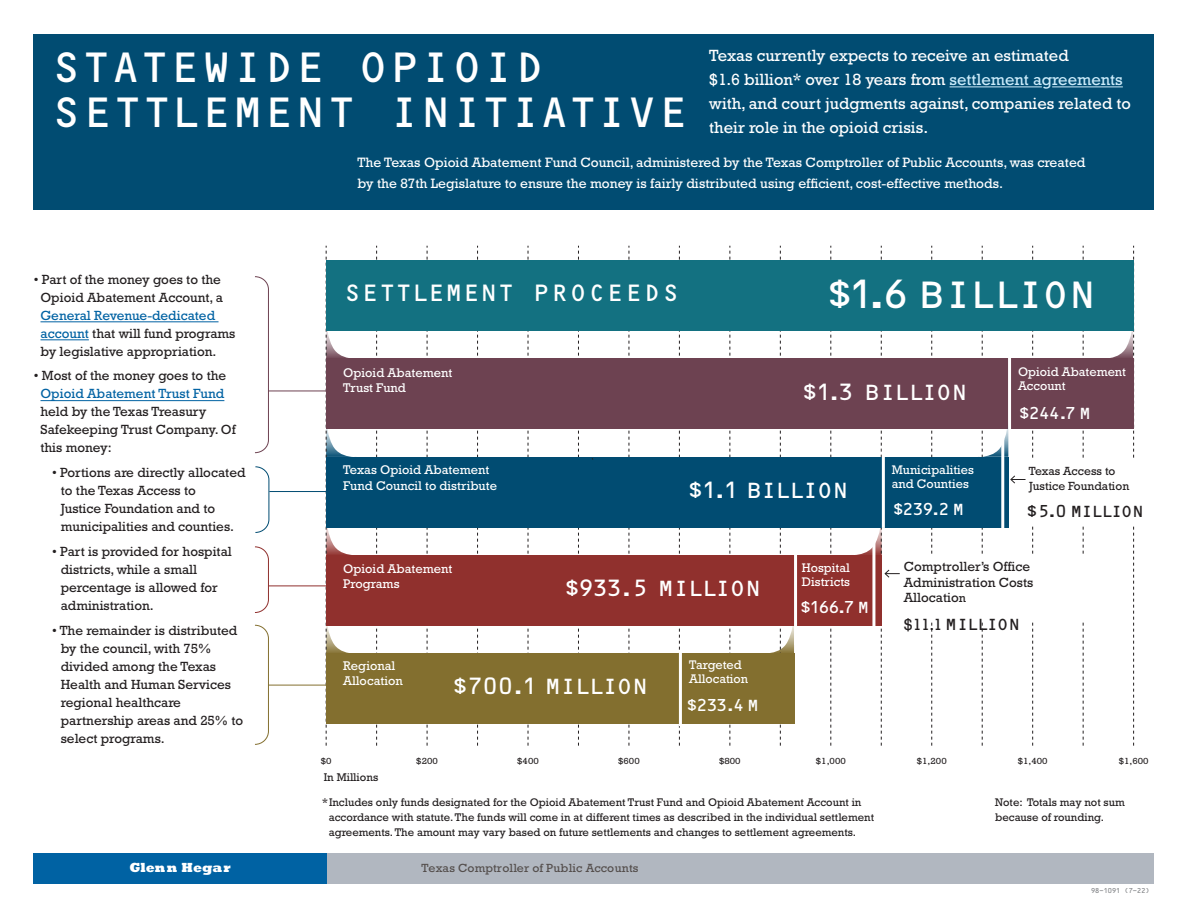
<style>
.page{position:relative;width:1188px;height:918px;background:#fff}
.page>*{position:absolute;margin:0;border:0;box-sizing:border-box;transform-origin:0 0}
.t1{font:43.5px/45px "OCRB Std";color:#fff}
.t2{font:39px "OCRB Std";letter-spacing:-.075em;color:#fff}
.t3{font:24.15px "OCRB Std";color:#fff}
.t4{font:22.5px "OCRB Std";letter-spacing:-.075em;color:#fff}
.t5{font:16.5px/24px "Rockwell Std";color:#fff}
.t6{font:16.5px "OCRB Std";letter-spacing:-.12em;color:#fff}
.t7{font:16.5px "OCRB Std";letter-spacing:-.1em;color:#231f20}
.t8{font:13.8px/21px "Rockwell Std";color:#fff}
.t9{font:13.5px/18px "Rockwell Std";color:#231f20}
.t10{font:13.5px "Rockwell Std";color:#0062a3}
.t11{font:800 13.35px "Rockwell Std";color:#fff}
.t12{font:12.9px/15.1px "Rockwell Std";color:#fff}
.t13{font:12.75px/14px "Rockwell Std";color:#fff}
.t14{font:12px "Rockwell Std";color:#544e4c}
.t15{font:12px/15px "Rockwell Std";color:#231f20}
.t16{font:11.4px "Rockwell Std";color:#231f20}
.t17{font:11.25px/15px "Rockwell Std";color:#231f20}
.t18{font:9px "Rockwell Std";color:#231f20;scale:1.11 1}
.t19{font:6.75px "OCRB Std";letter-spacing:-.1em;color:#828487}
.s1{color:#ccecfb}
.s2{color:#0062a3}
.s3{font-size:12.45px}
.s4{font-family:"Rockwell Std"}
</style>
<div class="page">
<div style="left:34px;top:34px;width:1120px;height:176px;background:#014c72"></div>
<hr style="left:950px;top:86px;width:92px;height:1px;background:#ccecfb">
<hr style="left:1052px;top:86px;width:71px;height:1px;background:#ccecfb">
<hr style="left:40px;top:321px;width:179px;height:1px;background:#0062a3">
<hr style="left:40px;top:339px;width:49px;height:1px;background:#0062a3">
<hr style="left:40px;top:400px;width:184px;height:1px;background:#0062a3">
<svg style="left:376px;top:246px;width:1px;height:500px"></svg>
<svg style="left:427px;top:246px;width:1px;height:500px"></svg>
<svg style="left:477px;top:246px;width:1px;height:500px"></svg>
<svg style="left:528px;top:246px;width:1px;height:500px"></svg>
<svg style="left:578px;top:246px;width:1px;height:500px"></svg>
<svg style="left:629px;top:246px;width:1px;height:500px"></svg>
<svg style="left:679px;top:246px;width:1px;height:500px"></svg>
<svg style="left:730px;top:246px;width:1px;height:500px"></svg>
<svg style="left:770px;top:246px;width:24px;height:500px"></svg>
<svg style="left:831px;top:246px;width:1px;height:500px"></svg>
<svg style="left:931px;top:246px;width:1px;height:500px"></svg>
<svg style="left:1032px;top:246px;width:1px;height:500px"></svg>
<svg style="left:1083px;top:246px;width:1px;height:500px"></svg>
<svg style="left:1110px;top:246px;width:24px;height:500px"></svg>
<svg style="left:326px;top:246px;width:26px;height:500px"></svg>
<div style="left:888px;top:457px;width:120px;height:71px;background:#014c72"></div>
<div style="left:801px;top:555px;width:81px;height:71px;background:#90302d"></div>
<div style="left:1010px;top:358px;width:123px;height:71px;background:#6d4251"></div>
<div style="left:797px;top:555px;width:6px;height:71px;background:#90302d"></div>
<div style="left:679px;top:653px;width:115px;height:71px;background:#836f2f"></div>
<div style="left:326px;top:260px;width:808px;height:71px;background:#137181"></div>
<div style="left:326px;top:358px;width:684px;height:71px;background:#6d4251"></div>
<div style="left:326px;top:457px;width:561px;height:71px;background:#014c72"></div>
<div style="left:326px;top:555px;width:471px;height:71px;background:#90302d"></div>
<div style="left:326px;top:653px;width:353px;height:71px;background:#836f2f"></div>
<hr style="left:794px;top:552px;width:3px;height:93px;background:#fff">
<hr style="left:679px;top:651px;width:3px;height:75px;background:#fff">
<div style="left:1028px;top:460px;width:117px;height:64px;background:#fff"></div>
<div style="left:897px;top:556px;width:225px;height:64px;background:#fff"></div>
<svg style="left:978px;top:246px;width:48px;height:500px"></svg>
<svg style="left:855px;top:246px;width:45px;height:500px"></svg>
<hr style="left:1001px;top:439px;width:3px;height:92px;background:#fff">
<div style="left:198px;top:853px;width:956px;height:31px;background:#b1b7c0"></div>
<div style="left:34px;top:853px;width:293px;height:31px;background:#0062a3"></div>
<svg style="left:255px;top:276px;width:14px;height:177px"></svg>
<svg style="left:255px;top:466px;width:15px;height:67px"></svg>
<svg style="left:255px;top:546px;width:14px;height:67px"></svg>
<svg style="left:255px;top:624px;width:14px;height:121px"></svg>
<hr style="left:268px;top:391px;width:62px;height:1px;background:#6d4251">
<hr style="left:269px;top:491px;width:62px;height:1px;background:#014c72">
<hr style="left:268px;top:586px;width:62px;height:1px;background:#90302d">
<hr style="left:268px;top:685px;width:62px;height:1px;background:#836f2f">
<h1 class="t1" style="left:51px;top:45px;width:640px">STATEWIDE OPIOID<br>SETTLEMENT INITIATIVE</h1>
<p class="t5" style="left:709px;top:43px;width:423px">Texas currently expects to receive an estimated<br>$1.6 billion* over 18 years from <span class="s1">settlement agreements </span>with, and court judgments against, companies related to their role in the opioid crisis.</p>
<p class="t8" style="left:357px;top:152px;width:730px">The Texas Opioid Abatement Fund Council, administered by the Texas Comptroller of Public Accounts, was created by the 87th Legislature to ensure the money is fairly distributed using efficient, cost-effective methods.</p>
<p class="t9" style="left:34px;top:270px;width:191px;text-align:center">• Part of the money goes to the<br>Opioid Abatement Account, a</p>
<p class="t9" style="left:40px;top:306px;width:196px"><span class="s2">General Revenue-dedicated account</span> that will fund programs by legislative appropriation.</p>
<p class="t9" style="left:34px;top:367px;width:194px">• Most of the money goes to the</p>
<p class="t10" style="left:40px;top:386px;width:185px">Opioid Abatement Trust Fund</p>
<p class="t9" style="left:40px;top:403px;width:197px">held by the Texas Treasury<br>Safekeeping Trust Company. Of this money:</p>
<p class="t9" style="left:61px;top:463px;width:186px;text-indent:-9px">• Portions are directly allocated to the Texas Access to<br>Justice Foundation and to municipalities and counties.</p>
<p class="t9" style="left:61px;top:542px;width:173px;text-indent:-9px">• Part is provided for hospital districts, while a small percentage is allowed for administration.</p>
<p class="t9" style="left:61px;top:621px;width:184px;text-indent:-9px">• The remainder is distributed by the council, with 75% divided among the Texas<br>Health and Human Services regional healthcare partnership areas and 25% to select programs.</p>
<h3 class="t3" style="left:344px;top:280px;width:337px">SETTLEMENT PROCEEDS</h3>
<h2 class="t2" style="left:826px;top:274px;width:273px">$1.6 BILLION</h2>
<p class="t12" style="left:343px;top:365px;width:111px">Opioid Abatement<br>Trust Fund</p>
<p class="t12" style="left:343px;top:462px;width:155px">Texas Opioid Abatement<br>Fund Council to distribute</p>
<h3 class="t4" style="left:802px;top:380px;width:167px">$1.3 BILLION</h3>
<h3 class="t4" style="left:687px;top:479px;width:163px">$1.1 BILLION</h3>
<p class="t13" style="left:892px;top:462px;width:84px">Municipalities and Counties</p>
<p class="t6" style="left:892px;top:501px;width:74px">$239.2 M</p>
<p class="t13" style="left:1018px;top:365px;width:110px">Opioid Abatement<br>Account</p>
<p class="t6" style="left:1019px;top:405px;width:74px">$244.7 M</p>
<p class="t15" style="left:1029px;top:463px;width:102px">Texas Access to<br>Justice Foundation</p>
<p class="t7" style="left:1026px;top:503px;width:119px">$5.0 MILLION</p>
<p class="t12" style="left:343px;top:561px;width:111px">Opioid Abatement<br>Programs</p>
<h3 class="t4" style="left:564px;top:576px;width:198px">$933.5 MILLION</h3>
<p class="t12" style="left:343px;top:658px;width:61px">Regional<br>Allocation</p>
<p class="t13" style="left:689px;top:658px;width:60px">Targeted<br>Allocation</p>
<h3 class="t4" style="left:452px;top:674px;width:198px">$700.1 MILLION</h3>
<p class="t6" style="left:686px;top:696px;width:74px">$233.4 M</p>
<p class="t13" style="left:802px;top:561px;width:50px">Hospital<br>Districts</p>
<p class="t6" style="left:800px;top:599px;width:71px">$166.7 M</p>
<p class="t9" style="left:904px;top:558px;width:131px;line-height:15.6px">Comptroller’s Office<br>Administration Costs<br>Allocatio<span class="s3">n</span></p>
<p class="t7" style="left:904px;top:615px;width:118px"><span class="s4">$11.1</span> MILLION</p>
<p class="t18" style="left:321px;top:756px;width:11px">$0</p>
<p class="t18" style="left:416px;top:756px;width:21px">$200</p>
<p class="t18" style="left:517px;top:756px;width:21px">$400</p>
<p class="t18" style="left:618px;top:756px;width:21px">$600</p>
<p class="t18" style="left:719px;top:756px;width:21px">$800</p>
<p class="t18" style="left:816px;top:756px;width:28px">$1,000</p>
<p class="t18" style="left:917px;top:756px;width:28px">$1,200</p>
<p class="t18" style="left:1018px;top:756px;width:28px">$1,400</p>
<p class="t18" style="left:1119px;top:756px;width:28px">$1,600</p>
<p class="t16" style="left:324px;top:771px;width:56px">In Millions</p>
<p class="t17" style="left:329px;top:794px;width:547px;text-indent:-7px">*Includes only funds designated for the Opioid Abatement Trust Fund and Opioid Abatement Account in accordance with statute. The funds will come in at different times as described in the individual settlement agreements. The amount may vary based on future settlements and changes to settlement agreements.</p>
<p class="t17" style="left:995px;top:794px;width:131px">Note: Totals may not sum because of rounding.</p>
<p class="t11" style="left:129px;top:859px;width:103px">Glenn Hegar</p>
<p class="t14" style="left:422px;top:861px;width:218px">Texas Comptroller of Public Accounts</p>
<p class="t19" style="left:1091px;top:887px;width:61px">98-1091 (7-22)</p>
</div>
